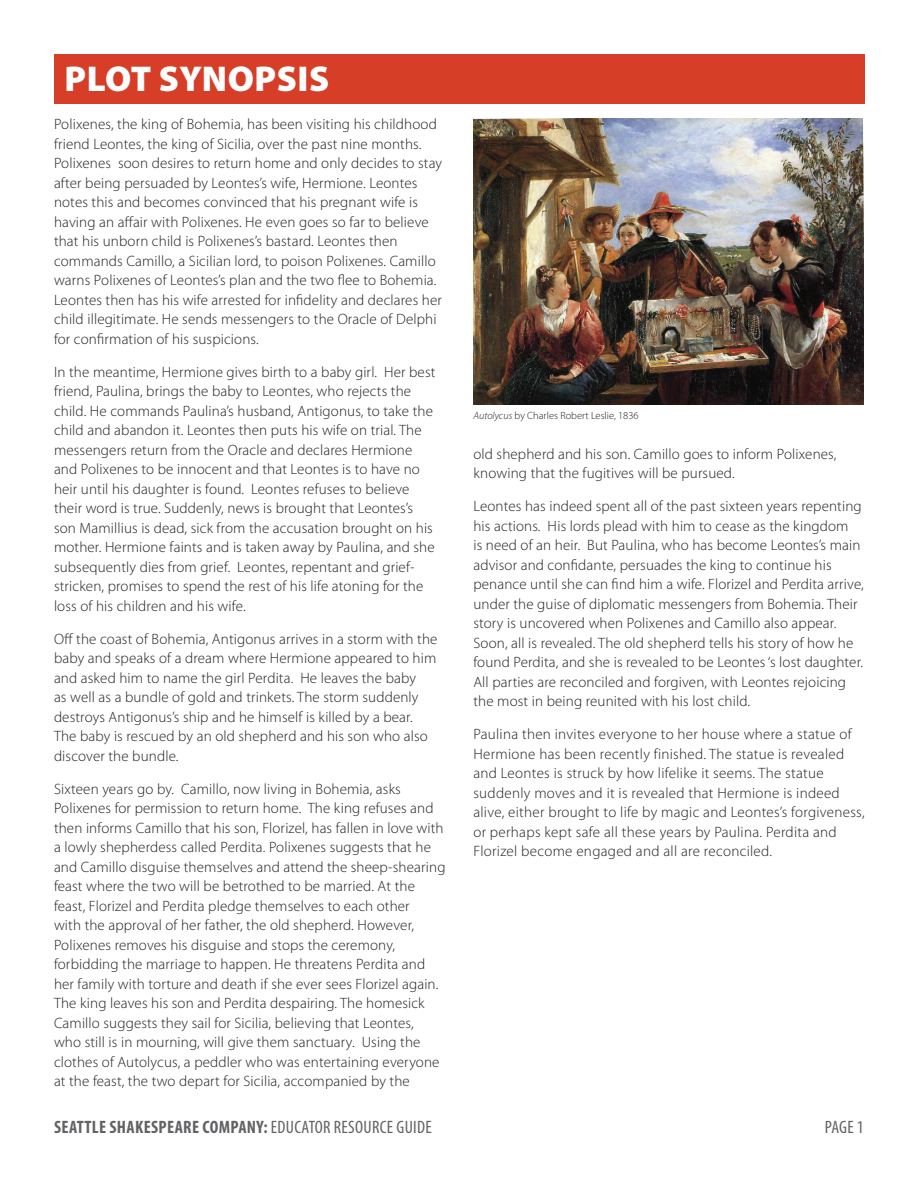
<style>
.page{position:relative;width:918px;height:1188px;background:#fff}
.page>*{position:absolute;margin:0;border:0;box-sizing:border-box;transform-origin:0 0}
.t1{font:900 36px "Myriad Pro";letter-spacing:.015em;color:#fff}
.t2{font:700 condensed 18px "Myriad Pro";letter-spacing:.02em;color:#636366}
.t3{font:condensed 18px "Myriad Pro";color:#636366}
.t4{font:300 15px/19.5px "Myriad Pro";letter-spacing:.01em;color:#231f20}
.t5{font:300 10.5px "Myriad Pro";color:#231f20}
.s1{font-style:italic}
.s2{font-weight:400}
</style>
<div class="page">
<img style="left:473px;top:118px;width:391px;height:286px">
<div style="left:54px;top:54px;width:811px;height:49px;background:#d63e27"></div>
<h1 class="t1" style="left:65px;top:55px;width:266px">PLOT SYNOPSIS</h1>
<p class="t4" style="left:54px;top:114px;width:390px">Polixenes, the king of Bohemia, has been visiting his childhood friend Leontes, the king of Sicilia, over the past nine months.<br>Polixenes soon desires to return home and only decides to stay after being persuaded by Leontes’s wife, Hermione. Leontes notes this and becomes convinced that his pregnant wife is having an affair with Polixenes. He even goes so far to believe that his unborn child is Polixenes’s bastard. Leontes then commands Camillo, a Sicilian lord, to poison Polixenes. Camillo warns Polixenes of Leontes’s plan and the two flee to Bohemia.<br>Leontes then has his wife arrested for infidelity and declares her child illegitimate. He sends messengers to the Oracle of Delphi for confirmation of his suspicions.</p>
<p class="t4" style="left:54px;top:362px;width:383px">In the meantime, Hermione gives birth to a baby girl. Her best friend, Paulina, brings the baby to Leontes, who rejects the child. He commands Paulina’s husband, Antigonus, to take the child and abandon it. Leontes then puts his wife on trial. The messengers return from the Oracle and declares Hermione and Polixenes to be innocent and that Leontes is to have no heir until his daughter is found. Leontes refuses to believe their word is true. Suddenly, news is brought that Leontes’s son Mamillius is dead, sick from the accusation brought on his mother. Hermione faints and is taken away by Paulina, and she subsequently dies from grief. Leontes, repentant and grief&shy;stricken, promises to spend the rest of his life atoning for the loss of his children and his wife.</p>
<p class="t4" style="left:54px;top:629px;width:385px">Off the coast of Bohemia, Antigonus arrives in a storm with the baby and speaks of a dream where Hermione appeared to him and asked him to name the girl Perdita. He leaves the baby<br>as well as a bundle of gold and trinkets. The storm suddenly destroys Antigonus’s ship and he himself is killed by a bear.<br>The baby is rescued by an old shepherd and his son who also discover the bundle.</p>
<p class="t4" style="left:54px;top:779px;width:393px">Sixteen years go by. Camillo, now living in Bohemia, asks Polixenes for permission to return home. The king refuses and then informs Camillo that his son, Florizel, has fallen in love with a lowly shepherdess called Perdita. Polixenes suggests that he and Camillo disguise themselves and attend the sheep-shearing feast where the two will be betrothed to be married. At the feast, Florizel and Perdita pledge themselves to each other<br>with the approval of her father, the old shepherd. However, Polixenes removes his disguise and stops the ceremony, forbidding the marriage to happen. He threatens Perdita and her family with torture and death if she ever sees Florizel again.<br>The king leaves his son and Perdita despairing. The homesick Camillo suggests they sail for Sicilia, believing that Leontes,<br>who still is in mourning, will give them sanctuary. Using the clothes of Autolycus, a peddler who was entertaining everyone at the feast, the two depart for Sicilia, accompanied by the</p>
<p class="t5" style="left:473px;top:409px;width:167px"><span class="s1">Autolycus</span> by Charles Robert Leslie, 1836</p>
<p class="t4" style="left:473px;top:444px;width:365px">old shepherd and his son. Camillo goes to inform Polixenes, knowing that the fugitives will be pursued.</p>
<p class="t4" style="left:473px;top:497px;width:392px">Leontes has indeed spent all of the past sixteen years repenting his actions. His lords plead with him to cease as the kingdom<br>is need of an heir. But Paulina, who has become Leontes’s main advisor and confidante, persuades the king to continue his penance until she can find him a wife. Florizel and Perdita arrive, under the guise of diplomatic messengers from Bohemia. Their story is uncovered when Polixenes and Camillo also appear.<br>Soon, all is revealed. The old shepherd tells his story of how he found Perdita, and she is revealed to be Leontes ‘s lost daughter.<br>All parties are reconciled and forgiven, with Leontes rejoicing the most in being reunited with his lost child.</p>
<p class="t4" style="left:473px;top:725px;width:393px">Paulina then invites everyone to her house where a statue of Hermione has been recently finished. The statue is revealed and Leontes is struck by how lifelike it seems. The statue suddenly moves and it is revealed that Hermione is indeed alive, either brought to life by magic and Leontes’s forgiveness, or perhaps kept safe all these years by Paulina. Perdita and Florizel become engaged and all are reconciled.</p>
<p class="t2" style="left:54px;top:1115px;width:379px">SEATTLE SHAKESPEARE COMPANY: <span class="s2">EDUCATOR RESOURCE GUIDE</span></p>
<p class="t3" style="left:825px;top:1116px;width:40px">PAGE 1</p>
</div>
